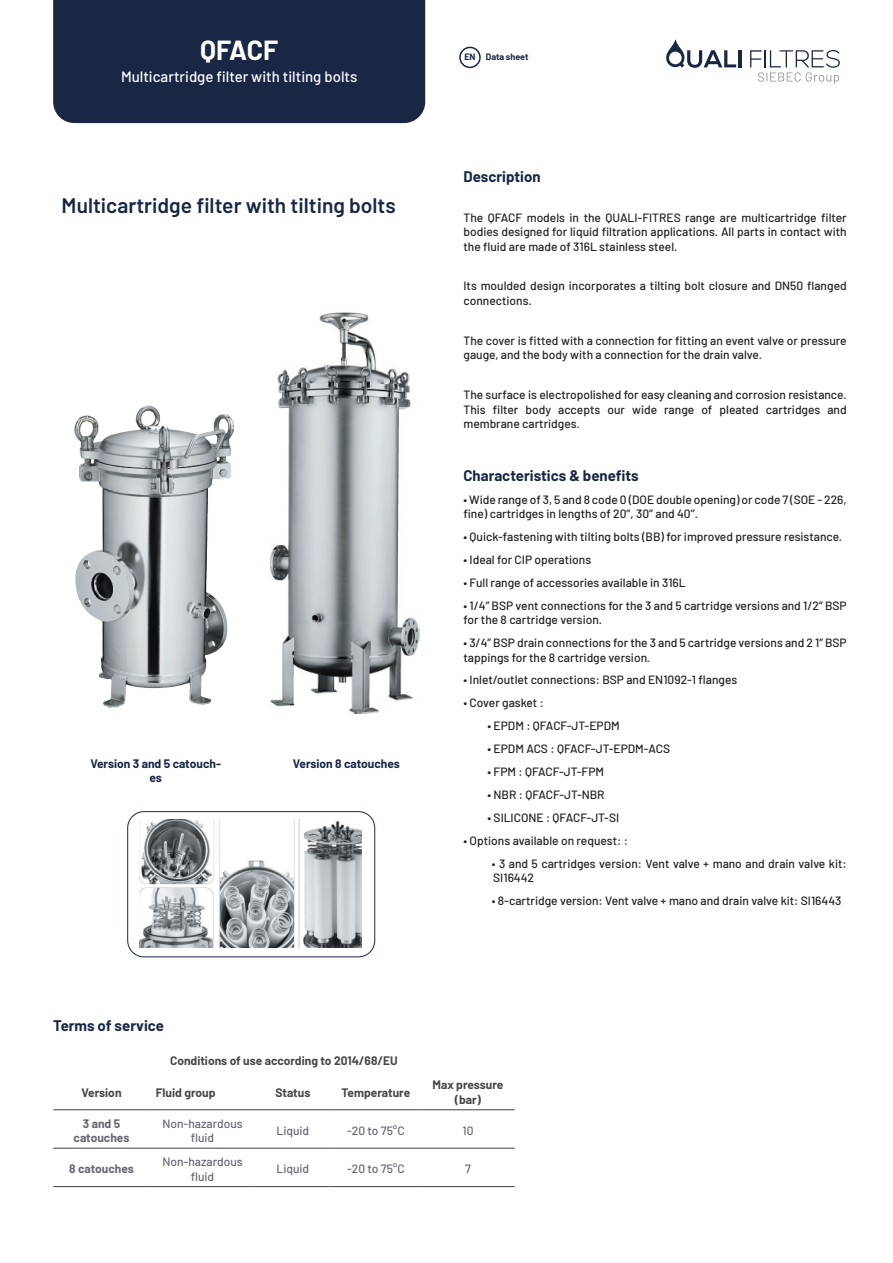
<style>
.page{position:relative;width:893px;height:1263px;background:#fff}
.page>*{position:absolute;margin:0;border:0;box-sizing:border-box;transform-origin:0 0}
.t1{font:700 27px "Barlow";letter-spacing:-.01em;color:#fff}
.t2{font:600 21px "Barlow";color:#192644}
.t3{font:700 15px "Barlow";color:#192644}
.t4{font:500 15px "Barlow";color:#fff}
.t5{font:500 12px/14.4px "Barlow";color:#231f20}
.t6{font:700 12px/14.4px "Barlow";color:#474747;text-align:center}
.t7{font:500 12px/14.4px "Barlow";color:#656574;text-align:center}
.t8{font:700 12px/14.4px "Barlow";color:#192644;text-align:center}
.t9{font:700 12px/14.4px "Barlow";color:#656574;text-align:center}
.t10{font:700 9px "Barlow";color:#192644}
</style>
<div class="page">
<div style="left:127px;top:811px;width:248px;height:146px;border:1px solid #192644;border-radius:16px"></div>
<div style="left:53px;top:0;width:372px;height:123px;background:#192644"></div>
<div style="left:459px;top:47px;width:22px;height:21px;border:2px solid #192644;border-radius:50%"></div>
<hr style="left:738px;top:50px;width:4px;height:17px;background:#192744">
<svg style="left:666px;top:39px;width:70px;height:29px"></svg>
<svg style="left:750px;top:50px;width:90px;height:34px"></svg>
<hr style="left:53px;top:1109px;width:97px;height:1px;background:#414150">
<hr style="left:150px;top:1109px;width:105px;height:1px;background:#414150">
<hr style="left:255px;top:1109px;width:76px;height:1px;background:#414150">
<hr style="left:331px;top:1109px;width:90px;height:1px;background:#414150">
<hr style="left:421px;top:1109px;width:94px;height:1px;background:#414150">
<hr style="left:53px;top:1148px;width:97px;height:1px;background:#414150">
<hr style="left:150px;top:1148px;width:105px;height:1px;background:#414150">
<hr style="left:255px;top:1148px;width:76px;height:1px;background:#414150">
<hr style="left:331px;top:1148px;width:90px;height:1px;background:#414150">
<hr style="left:421px;top:1148px;width:94px;height:1px;background:#414150">
<hr style="left:53px;top:1186px;width:97px;height:1px;background:#414150">
<hr style="left:150px;top:1186px;width:105px;height:1px;background:#414150">
<hr style="left:255px;top:1186px;width:76px;height:1px;background:#414150">
<hr style="left:331px;top:1186px;width:90px;height:1px;background:#414150">
<hr style="left:421px;top:1186px;width:94px;height:1px;background:#414150">
<img style="left:74px;top:405px;width:161px;height:303px">
<img style="left:140px;top:820px;width:221px;height:127px">
<img style="left:270px;top:312px;width:150px;height:402px">
<p class="t1" style="left:200px;top:30px;width:80px">QFACF</p>
<p class="t4" style="left:121px;top:66px;width:238px">Multicartridge filter with tilting bolts</p>
<p class="t2" style="left:62px;top:190px;width:336px">Multicartridge filter with tilting bolts</p>
<p class="t8" style="left:90px;top:755px;width:132px">Version 3 and 5 catouch&shy;es</p>
<p class="t8" style="left:293px;top:755px;width:109px">Version 8 catouches</p>
<p class="t3" style="left:53px;top:1015px;width:112px">Terms of service</p>
<p class="t6" style="left:170px;top:1052px;width:229px">Conditions of use according to 2014/68/EU</p>
<p class="t10" style="left:464px;top:51px;width:13px">EN</p>
<p class="t10" style="left:486px;top:51px;width:44px">Data sheet</p>
<p class="t3" style="left:463px;top:165px;width:79px">Description</p>
<p class="t5" style="left:463px;top:209px;width:385px;text-align:justify">The QFACF models in the QUALI-FITRES range are multicartridge filter bodies designed for liquid filtration applications. All parts in contact with the fluid are made of 316L stainless steel.</p>
<p class="t5" style="left:463px;top:278px;width:385px">Its moulded design incorporates a tilting bolt closure and DN50 flanged connections.</p>
<p class="t5" style="left:463px;top:332px;width:385px">The cover is fitted with a connection for fitting an event valve or pressure gauge, and the body with a connection for the drain valve.</p>
<p class="t5" style="left:463px;top:387px;width:385px;text-align:justify">The surface is electropolished for easy cleaning and corrosion resistance.<br>This filter body accepts our wide range of pleated cartridges and membrane cartridges.</p>
<p class="t3" style="left:463px;top:464px;width:177px">Characteristics &amp; benefits</p>
<p class="t5" style="left:463px;top:491px;width:385px">• Wide range of 3, 5 and 8 code 0 (DOE double opening) or code 7 (SOE - 226, fine) cartridges in lengths of 20’’, 30’’ and 40’’.</p>
<p class="t5" style="left:463px;top:529px;width:380px">• Quick-fastening with tilting bolts (BB) for improved pressure resistance.</p>
<p class="t5" style="left:463px;top:552px;width:129px">• Ideal for CIP operations</p>
<p class="t5" style="left:463px;top:574px;width:224px">• Full range of accessories available in 316L</p>
<p class="t5" style="left:463px;top:597px;width:385px">• 1/4” BSP vent connections for the 3 and 5 cartridge versions and 1/2” BSP for the 8 cartridge version.</p>
<p class="t5" style="left:463px;top:635px;width:385px">• 3/4” BSP drain connections for the 3 and 5 cartridge versions and 2 1” BSP tappings for the 8 cartridge version.</p>
<p class="t5" style="left:463px;top:672px;width:275px">• Inlet/outlet connections: BSP and EN1092-1 flanges</p>
<p class="t5" style="left:463px;top:695px;width:82px">• Cover gasket :</p>
<p class="t5" style="left:487px;top:718px;width:134px">• EPDM : QFACF-JT-EPDM</p>
<p class="t5" style="left:487px;top:741px;width:184px">• EPDM ACS : QFACF-JT-EPDM-ACS</p>
<p class="t5" style="left:487px;top:764px;width:118px">• FPM : QFACF-JT-FPM</p>
<p class="t5" style="left:487px;top:786px;width:119px">• NBR : QFACF-JT-NBR</p>
<p class="t5" style="left:487px;top:809px;width:133px">• SILICONE : QFACF-JT-SI</p>
<p class="t5" style="left:463px;top:832px;width:166px">• Options available on request: :</p>
<p class="t5" style="left:492px;top:855px;width:356px">• 3 and 5 cartridges version: Vent valve + mano and drain valve kit:<br>SI16442</p>
<p class="t5" style="left:492px;top:892px;width:351px">• 8-cartridge version: Vent valve + mano and drain valve kit: SI16443</p>
<p class="t6" style="left:81px;top:1084px;width:42px">Version</p>
<p class="t6" style="left:156px;top:1084px;width:61px">Fluid group</p>
<p class="t6" style="left:275px;top:1084px;width:37px">Status</p>
<p class="t6" style="left:342px;top:1084px;width:70px">Temperature</p>
<p class="t6" style="left:432px;top:1077px;width:72px">Max pressure (bar)</p>
<p class="t9" style="left:74px;top:1115px;width:57px">3 and 5 catouches</p>
<p class="t7" style="left:162px;top:1115px;width:82px">Non-hazardous fluid</p>
<p class="t7" style="left:276px;top:1122px;width:34px">Liquid</p>
<p class="t7" style="left:347px;top:1122px;width:59px">-20 to 75°C</p>
<p class="t7" style="left:462px;top:1122px;width:13px">10</p>
<p class="t9" style="left:69px;top:1161px;width:66px">8 catouches</p>
<p class="t7" style="left:162px;top:1154px;width:82px">Non-hazardous fluid</p>
<p class="t7" style="left:276px;top:1161px;width:34px">Liquid</p>
<p class="t7" style="left:347px;top:1161px;width:59px">-20 to 75°C</p>
<p class="t7" style="left:465px;top:1161px;width:7px">7</p>
</div>
